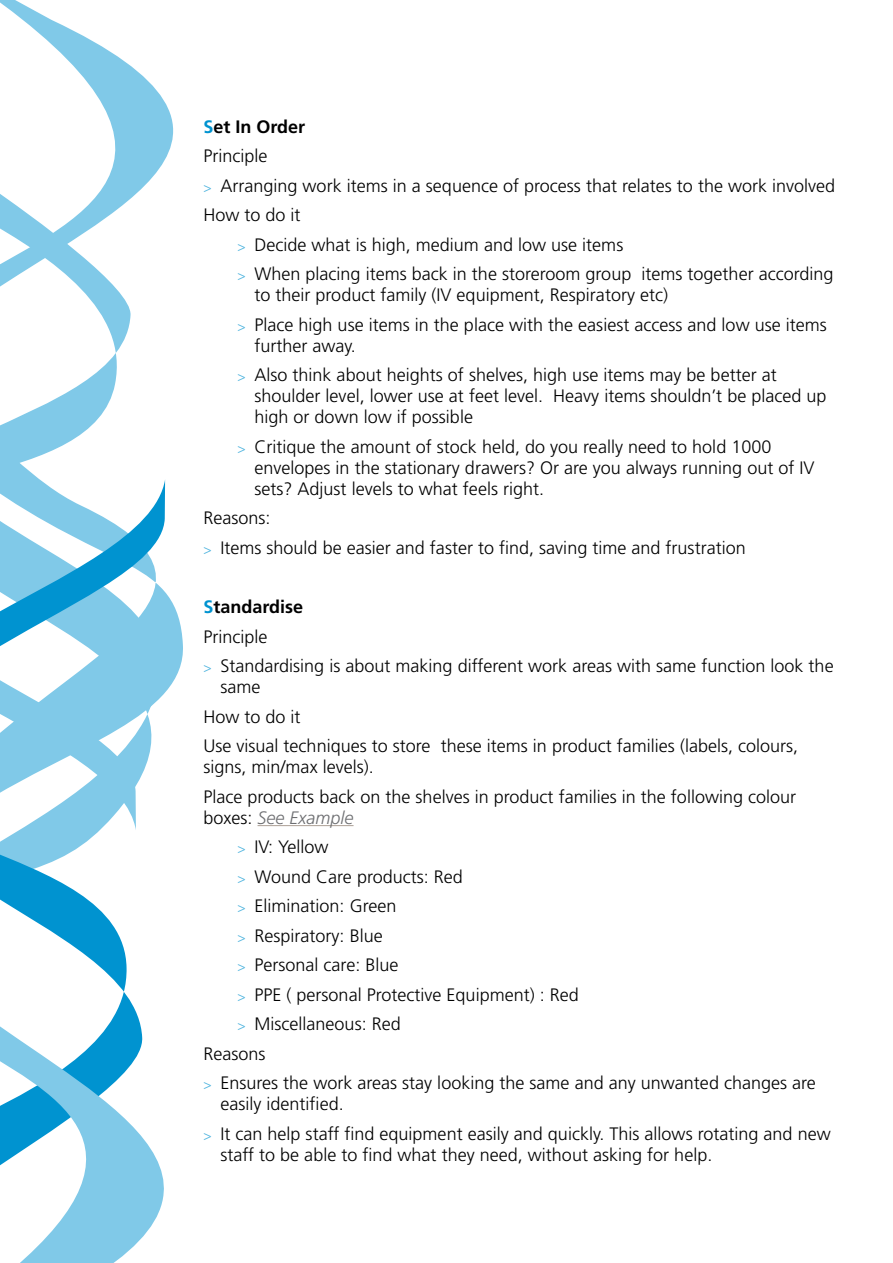
<style>
.page{position:relative;width:893px;height:1263px;background:#fff}
.page>*{position:absolute;margin:0;border:0;box-sizing:border-box;transform-origin:0 0}
.t1{font:300 18px/29.5px "Frutiger";color:#000}
.t2{font:italic 300 18px "Frutiger";color:#6d6e71}
.t3{font:700 18px "Frutiger";color:#000}
.s1{color:#0093d0}
.s2{font-size:13.5px;color:#4db3de}
.s3{font-weight:700;color:#0093d0}
.s4{font-weight:700}
.s5{font-style:normal;color:#000}
</style>
<div class="page">
<svg style="left:0;top:830px;width:100px;height:17px;fill:#80c9e8"></svg>
<svg style="left:82px;top:480px;width:101px;height:306px"></svg>
<svg style="left:0;top:0;width:174px;height:180px"></svg>
<svg style="left:0;top:847px;width:137px;height:166px"></svg>
<svg style="left:0;top:1013px;width:164px;height:250px"></svg>
<svg style="left:0;top:669px;width:136px;height:161px"></svg>
<svg style="left:0;top:180px;width:165px;height:478px"></svg>
<hr style="left:258px;top:825px;width:96px;height:1px;background:#aca095">
<p class="t3" style="left:203px;top:116px;width:103px"><span class="s1">S</span>et In Order</p>
<p class="t1" style="left:203px;top:141px;width:66px">Principle</p>
<p class="t1" style="left:203px;top:171px;width:633px"><span class="s2">&gt;</span> Arranging work items in a sequence of process that relates to the work involved</p>
<p class="t1" style="left:203px;top:200px;width:99px">How to do it</p>
<p class="t1" style="left:237px;top:230px;width:387px"><span class="s2">&gt;</span> Decide what is high, medium and low use items</p>
<p class="t1" style="left:237px;top:259px;width:598px"><span class="s2">&gt;</span> When placing items back in the storeroom group items together according</p>
<p class="t1" style="left:237px;top:280px;width:591px;text-indent:17px">to their product family (IV equipment, Respiratory etc)<br><span class="s2">&gt;</span> Place high use items in the place with the easiest access and low use items</p>
<p class="t1" style="left:237px;top:331px;width:541px;text-indent:17px">further away.<br><span class="s2">&gt;</span> Also think about heights of shelves, high use items may be better at</p>
<p class="t1" style="left:254px;top:386px;width:574px;line-height:21px">shoulder level, lower use at feet level. Heavy items shouldn’t be placed up high or down low if possible</p>
<p class="t1" style="left:254px;top:436px;width:562px;line-height:21px;text-indent:-17px"><span class="s2">&gt;</span> Critique the amount of stock held, do you really need to hold 1000 envelopes in the stationary drawers? Or are you always running out of IV sets? Adjust levels to what feels right.</p>
<p class="t1" style="left:203px;top:503px;width:544px;line-height:30.2px">Reasons:<br><span class="s2">&gt;</span> Items should be easier and faster to find, saving time and frustration</p>
<p class="t1" style="left:203px;top:592px;width:632px"><span class="s3">S</span><span class="s4">tandardise<br></span>Principle<br><span class="s2">&gt;</span> Standardising is about making different work areas with same function look the</p>
<p class="t1" style="left:203px;top:672px;width:596px;text-indent:17px">same<br>How to do it<br>Use visual techniques to store these items in product families (labels, colours,</p>
<p class="t1" style="left:203px;top:753px;width:594px">signs, min/max levels).<br>Place products back on the shelves in product families in the following colour</p>
<p class="t2" style="left:203px;top:807px;width:152px"><span class="s5">boxes:</span> See Example</p>
<p class="t1" style="left:237px;top:833px;width:93px"><span class="s2">&gt;</span> IV: Yellow</p>
<p class="t1" style="left:237px;top:862px;width:227px"><span class="s2">&gt;</span> Wound Care products: Red</p>
<p class="t1" style="left:237px;top:892px;width:160px"><span class="s2">&gt;</span> Elimination: Green</p>
<p class="t1" style="left:237px;top:921px;width:147px"><span class="s2">&gt;</span> Respiratory: Blue</p>
<p class="t1" style="left:237px;top:951px;width:163px"><span class="s2">&gt;</span> Personal care: Blue</p>
<p class="t1" style="left:237px;top:980px;width:343px"><span class="s2">&gt;</span> PPE ( personal Protective Equipment) : Red</p>
<p class="t1" style="left:237px;top:1010px;width:165px"><span class="s2">&gt;</span> Miscellaneous: Red</p>
<p class="t1" style="left:203px;top:1039px;width:64px">Reasons</p>
<p class="t1" style="left:203px;top:1069px;width:614px"><span class="s2">&gt;</span> Ensures the work areas stay looking the same and any unwanted changes are</p>
<p class="t1" style="left:203px;top:1090px;width:629px;text-indent:17px">easily identified.<br><span class="s2">&gt;</span> It can help staff find equipment easily and quickly. This allows rotating and new</p>
<p class="t1" style="left:220px;top:1140px;width:493px">staff to be able to find what they need, without asking for help.</p>
</div>
